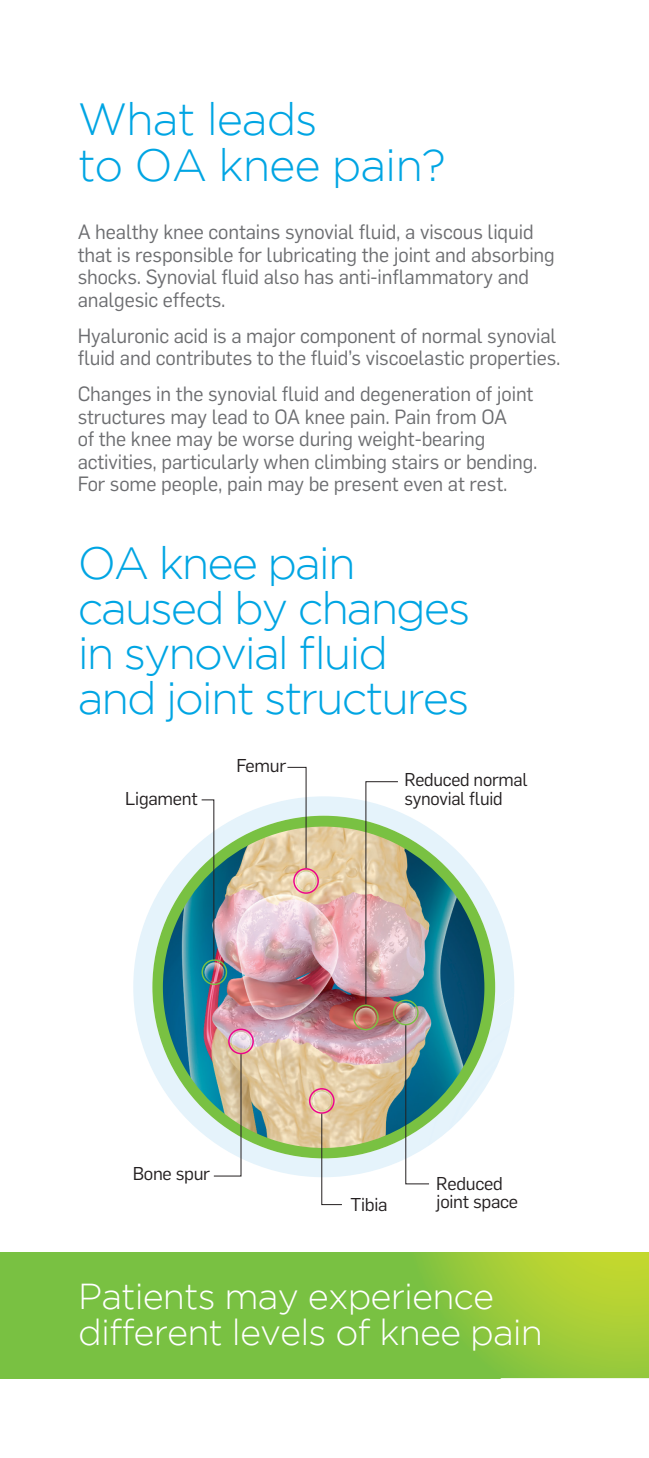
<style>
.page{position:relative;width:649px;height:1458px;background:#fff}
.page>*{position:absolute;margin:0;border:0;box-sizing:border-box;transform-origin:0 0}
.t1{font:300 45px/45px "Gotham";letter-spacing:-.045em;color:#00a5e3}
.t2{font:300 45px/45px "Gotham";letter-spacing:-.025em;color:#00a5e3}
.t3{font:300 36px/36px "Gotham";letter-spacing:-.025em;color:#fff}
.t4{font:20.25px/22.5px "Flama";letter-spacing:-.005em;color:#6c6d70}
.t5{font:18.22px/18.2px "Flama";letter-spacing:-.015em;color:#231f20}
</style>
<div class="page">
<div style="left:0;top:1251px;width:648px;height:126px;background:#79c142"></div>
<img style="left:401px;top:1184px;width:247px;height:195px">
<img style="left:409px;top:1251px;width:239px;height:126px">
<svg style="left:133px;top:796px;width:381px;height:381px"></svg>
<img style="left:429px;top:996px;width:85px;height:163px">
<img style="left:152px;top:815px;width:343px;height:343px;border-radius:50%">
<img style="left:163px;top:987px;width:2px;height:25px">
<img style="left:201px;top:799px;width:26px;height:186px">
<svg style="left:287px;top:766px;width:32px;height:127px"></svg>
<svg style="left:309px;top:1088px;width:33px;height:117px"></svg>
<svg style="left:213px;top:1028px;width:41px;height:148px;background:#cac6ae"></svg>
<img style="left:353px;top:781px;width:76px;height:403px">
<h1 class="t2" style="left:78px;top:96px;width:369px">What leads<br>to OA knee pain?</h1>
<p class="t4" style="left:78px;top:220px;width:478px">A healthy knee contains synovial fluid, a viscous liquid that is responsible for lubricating the joint and absorbing shocks. Synovial fluid also has anti-inflammatory and analgesic effects.</p>
<p class="t4" style="left:78px;top:324px;width:484px">Hyaluronic acid is a major component of normal synovial fluid and contributes to the fluid’s viscoelastic properties.</p>
<p class="t4" style="left:78px;top:382px;width:461px">Changes in the synovial fluid and degeneration of joint structures may lead to OA knee pain. Pain from OA<br>of the knee may be worse during weight-bearing activities, particularly when climbing stairs or bending.<br>For some people, pain may be present even at rest.</p>
<h1 class="t1" style="left:78px;top:540px;width:394px">OA knee pain caused by changes in synovial fluid and joint structures</h1>
<p class="t5" style="left:125px;top:789px;width:74px">Ligament</p>
<p class="t5" style="left:236px;top:756px;width:51px">Femur</p>
<p class="t5" style="left:404px;top:770px;width:125px">Reduced normal synovial fluid</p>
<p class="t5" style="left:133px;top:1164px;width:79px">Bone spur</p>
<p class="t5" style="left:350px;top:1194px;width:38px">Tibia</p>
<p class="t5" style="left:436px;top:1173px;width:83px">Reduced joint space</p>
<h2 class="t3" style="left:78px;top:1278px;width:466px">Patients may experience different levels of knee pain</h2>
</div>
